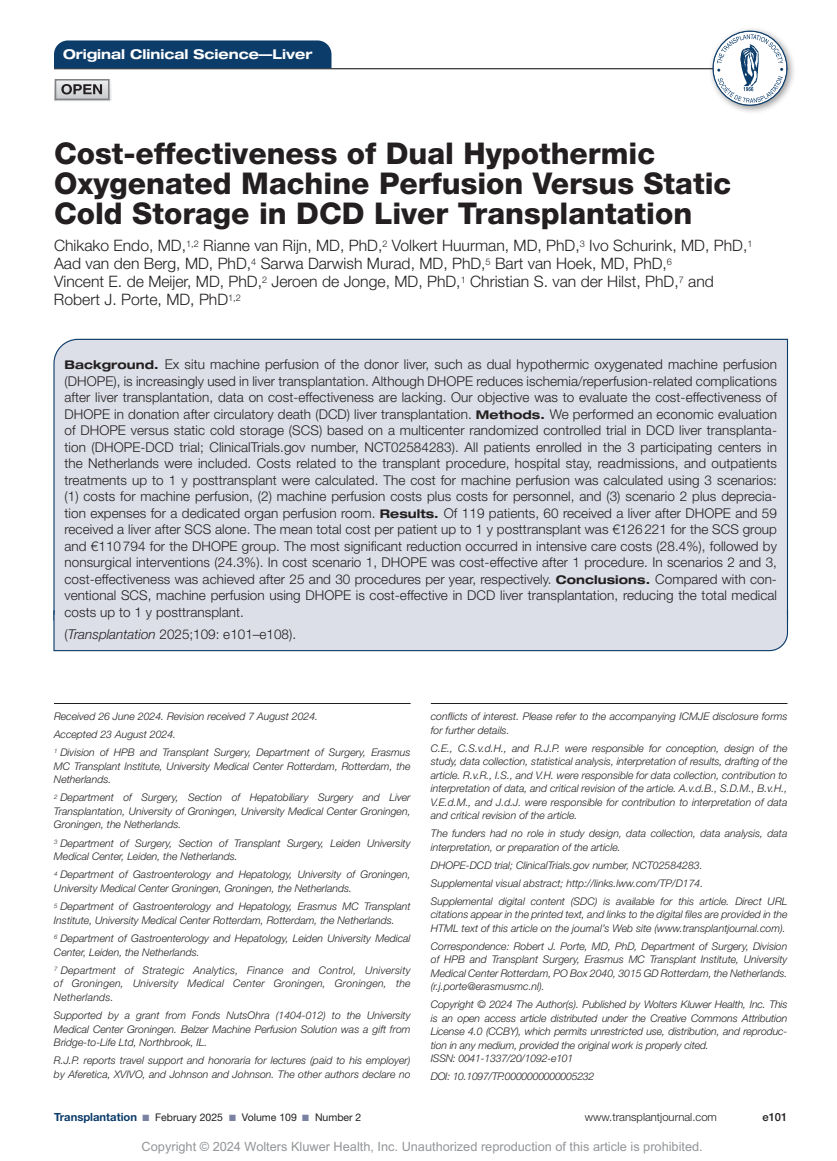
<style>
.page{position:relative;width:837px;height:1161px;background:#fff}
.page>*{position:absolute;margin:0;border:0;box-sizing:border-box;transform-origin:0 0}
.t1{font:800 30px/30px "Helvetica Neue LT Std";color:#231f20}
.t2{font:300 15.75px/18px "Helvetica Neue LT Std";color:#231f20}
.t3{font:300 13.5px/16.5px "Helvetica Neue LT Std";letter-spacing:.005em;color:#231f20;text-align:justify}
.t4{font:700 expanded 13.5px "Helvetica Neue LT Std";color:#fff}
.t5{font:12.75px "Arial MT Std";color:#939598}
.t6{font:300 11.25px "Helvetica Neue LT Std";color:#231f20}
.t7{font:500 11.25px "Helvetica Neue LT Std";color:#231f20}
.t8{font:italic 300 10.5px/13.5px "Helvetica Neue LT Std";color:#231f20}
.t9{font:10.5px "Helvetica Neue LT Std";color:#231f20}
.t10{font:italic 300 10.5px "Helvetica Neue LT Std";letter-spacing:-.025em;color:#231f20}
.s1{font-weight:700;font-stretch:expanded;font-size:12px}
.s2{font-style:italic}
.s3{font-weight:700;font-size:11.25px;color:#0c3c6a}
.s4{color:#7a82a1}
</style>
<div class="page">
<hr style="left:54px;top:68px;width:734px;height:1px;background:#231f20">
<div style="left:54px;top:40px;width:277px;height:28px;background:#0c3c6a"></div>
<hr style="left:54px;top:703px;width:357px;height:1px;background:#231f20">
<hr style="left:431px;top:703px;width:357px;height:1px;background:#231f20">
<div style="left:53px;top:338px;width:736px;height:271px;background:#dcdfe8"></div>
<div style="left:53px;top:609px;width:736px;height:43px;background:#dcdfe8"></div>
<img style="left:54px;top:79px;width:57px;height:22px">
<div style="left:55px;top:79px;width:55px;height:21px;border:2px solid #808285"></div>
<svg style="left:61px;top:84px;width:41px;height:11px"></svg>
<div style="left:708px;top:26px;width:88px;height:89px;background:#231f20;opacity:.45"></div>
<svg style="left:713px;top:31px;width:74px;height:74px"></svg>
<svg style="left:717px;top:34px;width:66px;height:69px"></svg>
<div style="left:713px;top:31px;width:74px;height:75px;border:1px solid #0c3c6a;border-radius:50%"></div>
<p class="t4" style="left:63px;top:46px;width:251px">Original Clinical Science—Liver</p>
<h1 class="t1" style="left:54px;top:138px;width:679px">Cost-effectiveness of Dual Hypothermic<br>Oxygenated Machine Perfusion Versus Static<br>Cold Storage in DCD Liver Transplantation</h1>
<p class="t2" style="left:54px;top:236px;width:700px">Chikako Endo, MD,<sup>1,2</sup> Rianne van Rijn, MD, PhD,<sup>2</sup> Volkert Huurman, MD, PhD,<sup>3</sup> Ivo Schurink, MD, PhD,<sup>1<br></sup>Aad van den Berg, MD, PhD,<sup>4</sup> Sarwa Darwish Murad, MD, PhD,<sup>5</sup> Bart van Hoek, MD, PhD,<sup>6<br></sup>Vincent E. de Meijer, MD, PhD,<sup>2</sup> Jeroen de Jonge, MD, PhD,<sup>1</sup> Christian S. van der Hilst, PhD,<sup>7</sup> and Robert J. Porte, MD, PhD<sup>1,2</sup></p>
<p class="t3" style="left:64px;top:356px;width:714px"><span class="s1">Background.</span> Ex situ machine perfusion of the donor liver, such as dual hypothermic oxygenated machine perfusion (DHOPE), is increasingly used in liver transplantation. Although DHOPE reduces ischemia/reperfusion-related complications after liver transplantation, data on cost-effectiveness are lacking. Our objective was to evaluate the cost-effectiveness of DHOPE in donation after circulatory death (DCD) liver transplantation. <span class="s1">Methods.</span> We performed an economic evaluation of DHOPE versus static cold storage (SCS) based on a multicenter randomized controlled trial in DCD liver transplanta&shy;tion (DHOPE-DCD trial; ClinicalTrials.gov number, NCT02584283). All patients enrolled in the 3 participating centers in the Netherlands were included. Costs related to the transplant procedure, hospital stay, readmissions, and outpatients treatments up to 1 y posttransplant were calculated. The cost for machine perfusion was calculated using 3 scenarios: (1) costs for machine perfusion, (2) machine perfusion costs plus costs for personnel, and (3) scenario 2 plus deprecia&shy;tion expenses for a dedicated organ perfusion room. <span class="s1">Results.</span> Of 119 patients, 60 received a liver after DHOPE and 59 received a liver after SCS alone. The mean total cost per patient up to 1 y posttransplant was €126221 for the SCS group and €110794 for the DHOPE group. The most significant reduction occurred in intensive care costs (28.4%), followed by nonsurgical interventions (24.3%). In cost scenario 1, DHOPE was cost-effective after 1 procedure. In scenarios 2 and 3, cost-effectiveness was achieved after 25 and 30 procedures per year, respectively. <span class="s1">Conclusions.</span> Compared with con&shy;ventional SCS, machine perfusion using DHOPE is cost-effective in DCD liver transplantation, reducing the total medical costs up to 1 y posttransplant.</p>
<p class="t3" style="left:65px;top:626px;width:233px">(<span class="s2">Transplantation</span> 2025;109: e101–e108).</p>
<p class="t8" style="left:54px;top:707px;width:358px;line-height:18px">Received 26 June 2024. Revision received 7 August 2024.<br>Accepted 23 August 2024.<br><sup>1</sup> Division of HPB and Transplant Surgery, Department of Surgery, Erasmus</p>
<p class="t8" style="left:54px;top:759px;width:358px">MC Transplant Institute, University Medical Center Rotterdam, Rotterdam, the<br>Netherlands.</p>
<p class="t8" style="left:54px;top:791px;width:358px;text-align:justify"><sup>2</sup> Department of Surgery, Section of Hepatobiliary Surgery and Liver Transplantation, University of Groningen, University Medical Center Groningen, Groningen, the Netherlands.</p>
<p class="t8" style="left:54px;top:836px;width:358px"><sup>3</sup> Department of Surgery, Section of Transplant Surgery, Leiden University<br>Medical Center, Leiden, the Netherlands.</p>
<p class="t8" style="left:54px;top:868px;width:358px"><sup>4</sup> Department of Gastroenterology and Hepatology, University of Groningen,<br>University Medical Center Groningen, Groningen, the Netherlands.</p>
<p class="t8" style="left:54px;top:900px;width:358px"><sup>5</sup> Department of Gastroenterology and Hepatology, Erasmus MC Transplant<br>Institute, University Medical Center Rotterdam, Rotterdam, the Netherlands.</p>
<p class="t8" style="left:54px;top:931px;width:358px"><sup>6</sup> Department of Gastroenterology and Hepatology, Leiden University Medical<br>Center, Leiden, the Netherlands.</p>
<p class="t8" style="left:54px;top:963px;width:358px;text-align:justify"><sup>7</sup> Department of Strategic Analytics, Finance and Control, University of Groningen, University Medical Center Groningen, Groningen, the Netherlands.</p>
<p class="t8" style="left:54px;top:1008px;width:358px;text-align:justify">Supported by a grant from Fonds NutsOhra (1404-012) to the University Medical Center Groningen. Belzer Machine Perfusion Solution was a gift from Bridge-to-Life Ltd, Northbrook, IL.</p>
<p class="t8" style="left:54px;top:1054px;width:358px">R.J.P. reports travel support and honoraria for lectures (paid to his employer) by Aferetica, XVIVO, and Johnson and Johnson. The other authors declare no</p>
<p class="t8" style="left:431px;top:709px;width:358px">conflicts of interest. Please refer to the accompanying ICMJE disclosure forms for further details.</p>
<p class="t8" style="left:431px;top:741px;width:358px;text-align:justify">C.E., C.S.v.d.H., and R.J.P. were responsible for conception, design of the study, data collection, statistical analysis, interpretation of results, drafting of the article. R.v.R., I.S., and V.H. were responsible for data collection, contribution to interpretation of data, and critical revision of the article. A.v.d.B., S.D.M., B.v.H., V.E.d.M., and J.d.J. were responsible for contribution to interpretation of data and critical revision of the article.</p>
<p class="t8" style="left:431px;top:826px;width:358px">The funders had no role in study design, data collection, data analysis, data interpretation, or preparation of the article.</p>
<p class="t8" style="left:431px;top:856px;width:358px;line-height:18px">DHOPE-DCD trial; ClinicalTrials.gov number, NCT02584283.<br>Supplemental visual abstract; http://links.lww.com/TP/D174.<br>Supplemental digital content (SDC) is available for this article. Direct URL</p>
<p class="t8" style="left:431px;top:907px;width:358px">citations appear in the printed text, and links to the digital files are provided in the<br>HTML text of this article on the journal’s Web site (www.transplantjournal.com).</p>
<p class="t8" style="left:431px;top:939px;width:358px;text-align:justify">Correspondence: Robert J. Porte, MD, PhD, Department of Surgery, Division of HPB and Transplant Surgery, Erasmus MC Transplant Institute, University Medical Center Rotterdam, PO Box 2040, 3015 GD Rotterdam, the Netherlands. (r.j.porte@erasmusmc.nl).</p>
<p class="t8" style="left:431px;top:997px;width:358px">Copyright © 2024 The Author(s). Published by Wolters Kluwer Health, Inc. This is an open access article distributed under the Creative Commons Attribution License 4.0 (CCBY), which permits unrestricted use, distribution, and reproduc&shy;tion in any medium, provided the original work is properly cited.<br>ISSN: 0041-1337/20/1092-e101</p>
<p class="t10" style="left:431px;top:1070px;width:165px">DOI: 10.1097/TP.0000000000005232</p>
<p class="t9" style="left:54px;top:1111px;width:309px"><span class="s3">Transplantation</span> <span class="s4">■</span> February 2025 <span class="s4">■</span> Volume 109 <span class="s4">■</span> Number 2</p>
<p class="t6" style="left:585px;top:1110px;width:134px">www.transplantjournal.com</p>
<p class="t7" style="left:762px;top:1110px;width:27px">e101</p>
<p class="t5" style="left:142px;top:1139px;width:563px">Copyright © 2024 Wolters Kluwer Health, Inc. Unauthorized reproduction of this article is prohibited.</p>
</div>
